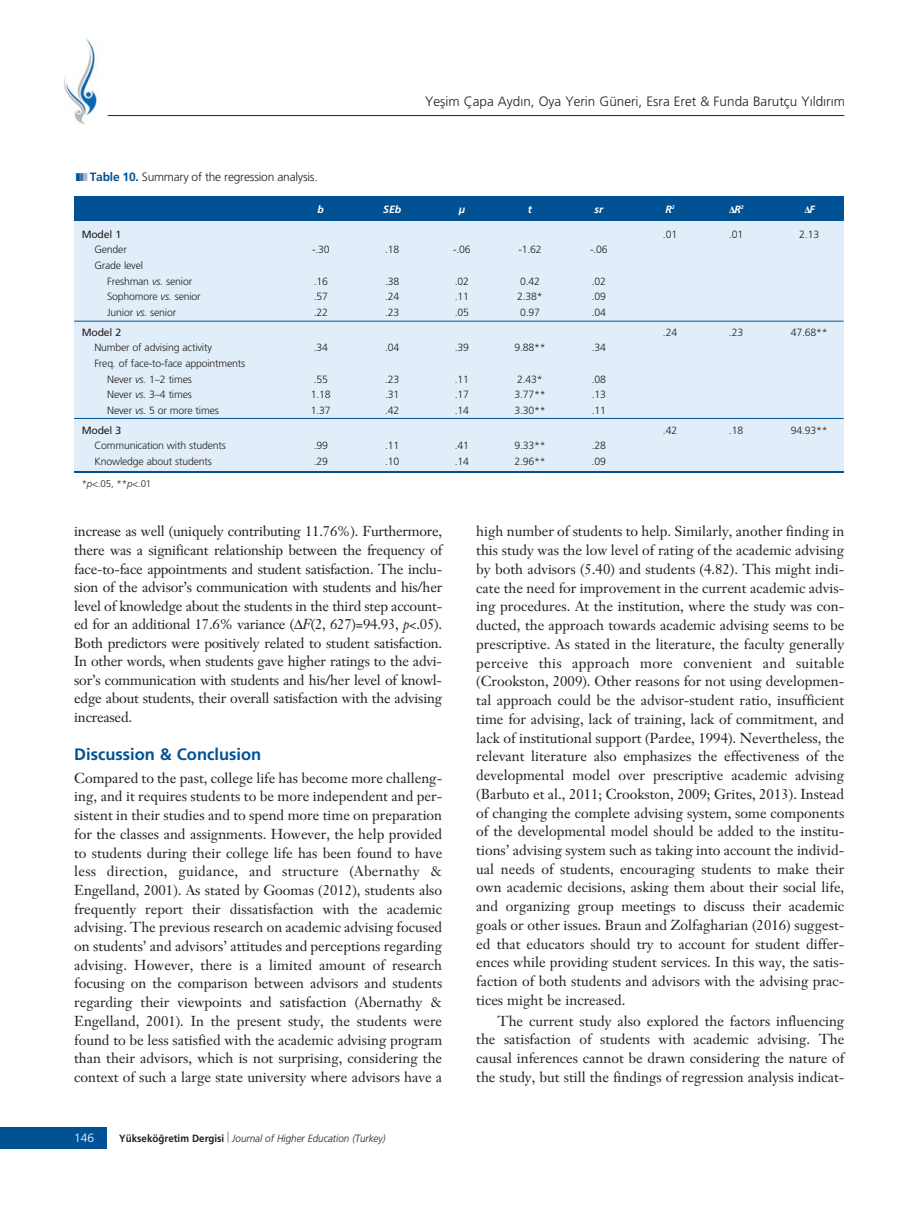
<style>
.page{position:relative;width:919px;height:1217px;background:#fff}
.page>*{position:absolute;margin:0;border:0;box-sizing:border-box;transform-origin:0 0}
.t1{font:700 16.5px "Frutiger";color:#005295}
.t2{font:14.25px/18.8px "Janson Text";color:#231f20;text-align:justify}
.t3{font:300 13.5px "Frutiger";color:#231f20}
.t4{font:300 12px "Frutiger";letter-spacing:-.015em;color:#231f20}
.t5{font:300 12px "Frutiger";color:#fff}
.t6{font:300 10.5px/15.6px "Frutiger";letter-spacing:-.015em;color:#231f20}
.t7{font:italic 300 10.5px "Frutiger";color:#231f20;scale:.94 1}
.t8{font:10.5px "Frutiger";letter-spacing:-.015em;color:#231f20}
.t9{font:italic 700 10.5px "Frutiger";color:#fff}
.t10{font:300 9.75px "Frutiger";color:#231f20}
.t11{font:700 9.75px "Times TU";color:#fff}
.s1{color:#005295}
.s2{color:#4973ac}
.s3{color:#a4b5d6}
.s4{font-weight:700;color:#005295}
.s5{font-family:"Frutiger";font-style:italic;font-size:10.5px}
.s6{font-style:italic}
.s7{font-family:"Times New Roman"}
.s8{font-weight:700;font-style:normal}
</style>
<div class="page">
<div style="left:0;top:1127px;width:106px;height:21px;background:#005295"></div>
<img style="left:64px;top:38px;width:34px;height:87px">
<hr style="left:108px;top:115px;width:736px;height:1px;background:#231f20">
<div style="left:97px;top:107px;width:10px;height:9px;background:#fff"></div>
<div style="left:74px;top:221px;width:769px;height:251px;background:#e1eef9"></div>
<div style="left:74px;top:196px;width:769px;height:25px;background:#005295"></div>
<hr style="left:74px;top:471px;width:769px;height:2px;background:#005295">
<hr style="left:74px;top:418px;width:769px;height:1px;background:#005295">
<hr style="left:74px;top:321px;width:769px;height:1px;background:#005295">
<p class="t4" style="left:76px;top:172px;width:243px"><span class="s1">❚</span><span class="s2">❚</span><span class="s3">❚</span> <span class="s4">Table 10.</span> Summary of the regression analysis.</p>
<p class="t3" style="left:425px;top:96px;width:421px">Yeflim Çapa Ayd›n, Oya Yerin Güneri, Esra Eret &amp; Funda Barutçu Y›ld›r›m</p>
<p class="t9" style="left:317px;top:205px;width:8px">b</p>
<p class="t9" style="left:383px;top:205px;width:20px">SEb</p>
<p class="t9" style="left:458px;top:205px;width:8px">μ</p>
<p class="t9" style="left:528px;top:205px;width:6px">t</p>
<p class="t9" style="left:594px;top:205px;width:10px">sr</p>
<p class="t9" style="left:665px;top:205px;width:11px">R<sup>2</sup></p>
<p class="t11" style="left:728px;top:206px;width:17px">Δ<span class="s5">R</span><sup>2</sup></p>
<p class="t11" style="left:803px;top:206px;width:13px">Δ<span class="s5">F</span></p>
<p class="t8" style="left:82px;top:230px;width:41px">Model 1</p>
<p class="t6" style="left:663px;top:227px;width:16px">.01</p>
<p class="t6" style="left:729px;top:227px;width:16px">.01</p>
<p class="t6" style="left:799px;top:227px;width:21px">2.13</p>
<p class="t6" style="left:94px;top:243px;width:34px">Gender</p>
<p class="t6" style="left:312px;top:243px;width:19px">-.30</p>
<p class="t6" style="left:385px;top:243px;width:16px">.18</p>
<p class="t6" style="left:453px;top:243px;width:19px">-.06</p>
<p class="t6" style="left:518px;top:243px;width:25px">-1.62</p>
<p class="t6" style="left:590px;top:243px;width:19px">-.06</p>
<p class="t6" style="left:107px;top:258px;width:86px;text-indent:-13px">Grade level<br>Freshman <span class="s6">vs.</span> senior</p>
<p class="t6" style="left:314px;top:274px;width:16px">.16</p>
<p class="t6" style="left:385px;top:274px;width:16px">.38</p>
<p class="t6" style="left:455px;top:274px;width:16px">.02</p>
<p class="t6" style="left:520px;top:274px;width:21px">0.42</p>
<p class="t6" style="left:592px;top:274px;width:16px">.02</p>
<p class="t6" style="left:107px;top:289px;width:95px">Sophomore <span class="s6">vs.</span> senior</p>
<p class="t6" style="left:314px;top:289px;width:16px">.57</p>
<p class="t6" style="left:385px;top:289px;width:16px">.24</p>
<p class="t6" style="left:455px;top:289px;width:16px">.11</p>
<p class="t6" style="left:517px;top:289px;width:27px">2.38*</p>
<p class="t6" style="left:592px;top:289px;width:16px">.09</p>
<p class="t6" style="left:107px;top:305px;width:70px">Junior <span class="s6">vs.</span> senior</p>
<p class="t6" style="left:314px;top:305px;width:16px">.22</p>
<p class="t6" style="left:385px;top:305px;width:16px">.23</p>
<p class="t6" style="left:455px;top:305px;width:16px">.05</p>
<p class="t6" style="left:520px;top:305px;width:21px">0.97</p>
<p class="t6" style="left:592px;top:305px;width:16px">.04</p>
<p class="t8" style="left:82px;top:328px;width:41px">Model 2</p>
<p class="t6" style="left:663px;top:325px;width:16px">.24</p>
<p class="t6" style="left:729px;top:325px;width:16px">.23</p>
<p class="t6" style="left:790px;top:325px;width:38px">47.68**</p>
<p class="t6" style="left:94px;top:340px;width:119px">Number of advising activity</p>
<p class="t6" style="left:314px;top:340px;width:16px">.34</p>
<p class="t6" style="left:385px;top:340px;width:16px">.04</p>
<p class="t6" style="left:455px;top:340px;width:16px">.39</p>
<p class="t6" style="left:514px;top:340px;width:33px">9.88**</p>
<p class="t6" style="left:592px;top:340px;width:16px">.34</p>
<p class="t6" style="left:107px;top:356px;width:140px;text-indent:-13px">Freq. of face-to-face appointments<br>Never <span class="s6">vs.</span> 1–2 times</p>
<p class="t6" style="left:314px;top:372px;width:16px">.55</p>
<p class="t6" style="left:385px;top:372px;width:16px">.23</p>
<p class="t6" style="left:455px;top:372px;width:16px">.11</p>
<p class="t6" style="left:517px;top:372px;width:27px">2.43*</p>
<p class="t6" style="left:592px;top:372px;width:16px">.08</p>
<p class="t6" style="left:107px;top:387px;width:86px">Never <span class="s6">vs.</span> 3–4 times</p>
<p class="t6" style="left:311px;top:387px;width:21px">1.18</p>
<p class="t6" style="left:385px;top:387px;width:16px">.31</p>
<p class="t6" style="left:455px;top:387px;width:16px">.17</p>
<p class="t6" style="left:514px;top:387px;width:33px">3.77**</p>
<p class="t6" style="left:592px;top:387px;width:16px">.13</p>
<p class="t6" style="left:107px;top:403px;width:113px">Never <span class="s6">vs.</span> 5 or more times</p>
<p class="t6" style="left:311px;top:403px;width:21px">1.37</p>
<p class="t6" style="left:385px;top:403px;width:16px">.42</p>
<p class="t6" style="left:455px;top:403px;width:16px">.14</p>
<p class="t6" style="left:514px;top:403px;width:33px">3.30**</p>
<p class="t6" style="left:592px;top:403px;width:16px">.11</p>
<p class="t8" style="left:82px;top:426px;width:41px">Model 3</p>
<p class="t6" style="left:663px;top:423px;width:16px">.42</p>
<p class="t6" style="left:729px;top:423px;width:16px">.18</p>
<p class="t6" style="left:790px;top:423px;width:38px">94.93**</p>
<p class="t6" style="left:94px;top:438px;width:133px">Communication with students</p>
<p class="t6" style="left:314px;top:438px;width:16px">.99</p>
<p class="t6" style="left:385px;top:438px;width:16px">.11</p>
<p class="t6" style="left:455px;top:438px;width:16px">.41</p>
<p class="t6" style="left:514px;top:438px;width:33px">9.33**</p>
<p class="t6" style="left:592px;top:438px;width:16px">.28</p>
<p class="t6" style="left:94px;top:454px;width:119px">Knowledge about students</p>
<p class="t6" style="left:314px;top:454px;width:16px">.29</p>
<p class="t6" style="left:385px;top:454px;width:16px">.10</p>
<p class="t6" style="left:455px;top:454px;width:16px">.14</p>
<p class="t6" style="left:514px;top:454px;width:33px">2.96**</p>
<p class="t6" style="left:592px;top:454px;width:16px">.09</p>
<p class="t10" style="left:82px;top:479px;width:71px">*<span class="s6">p</span>&lt;.05, **<span class="s6">p</span>&lt;.01</p>
<p class="t2" style="left:74px;top:523px;width:369px">increase as well (uniquely contributing 11.76%). Furthermore, there was a significant relationship between the frequency of face-to-face appointments and student satisfaction. The inclu&shy;sion of the advisor’s communication with students and his/her level of knowledge about the students in the third step account&shy;ed for an additional 17.6% variance (<span class="s7">Δ</span><span class="s6">F</span>(2, 627)=94.93, <span class="s6">p</span>&lt;.05).<br>Both predictors were positively related to student satisfaction.<br>In other words, when students gave higher ratings to the advi&shy;sor’s communication with students and his/her level of knowl&shy;edge about students, their overall satisfaction with the advising increased.</p>
<p class="t1" style="left:74px;top:747px;width:188px">Discussion &amp; Conclusion</p>
<p class="t2" style="left:74px;top:769px;width:369px">Compared to the past, college life has become more challeng&shy;ing, and it requires students to be more independent and per&shy;sistent in their studies and to spend more time on preparation for the classes and assignments. However, the help provided to students during their college life has been found to have less direction, guidance, and structure (Abernathy &amp; Engelland, 2001). As stated by Goomas (2012), students also frequently report their dissatisfaction with the academic advising. The previous research on academic advising focused on students’ and advisors’ attitudes and perceptions regarding advising. However, there is a limited amount of research focusing on the comparison between advisors and students regarding their viewpoints and satisfaction (Abernathy &amp; Engelland, 2001). In the present study, the students were found to be less satisfied with the academic advising program than their advisors, which is not surprising, considering the context of such a large state university where advisors have a</p>
<p class="t5" style="left:74px;top:1132px;width:22px">146</p>
<p class="t7" style="left:119px;top:1133px;width:285px"><span class="s8">Yüksekö¤retim Dergisi</span> Journal of Higher Education (Turkey)</p>
<p class="t2" style="left:476px;top:523px;width:369px">high number of students to help. Similarly, another finding in this study was the low level of rating of the academic advising by both advisors (5.40) and students (4.82). This might indi&shy;cate the need for improvement in the current academic advis&shy;ing procedures. At the institution, where the study was con&shy;ducted, the approach towards academic advising seems to be prescriptive. As stated in the literature, the faculty generally perceive this approach more convenient and suitable (Crookston, 2009). Other reasons for not using developmen&shy;tal approach could be the advisor-student ratio, insufficient time for advising, lack of training, lack of commitment, and lack of institutional support (Pardee, 1994). Nevertheless, the relevant literature also emphasizes the effectiveness of the developmental model over prescriptive academic advising (Barbuto et al., 2011; Crookston, 2009; Grites, 2013). Instead of changing the complete advising system, some components of the developmental model should be added to the institu&shy;tions’ advising system such as taking into account the individ&shy;ual needs of students, encouraging students to make their own academic decisions, asking them about their social life, and organizing group meetings to discuss their academic goals or other issues. Braun and Zolfagharian (2016) suggest&shy;ed that educators should try to account for student differ&shy;ences while providing student services. In this way, the satis&shy;faction of both students and advisors with the advising prac&shy;tices might be increased.</p>
<p class="t2" style="left:476px;top:1012px;width:369px;text-indent:21px">The current study also explored the factors influencing the satisfaction of students with academic advising. The causal inferences cannot be drawn considering the nature of the study, but still the findings of regression analysis indicat-</p>
</div>
